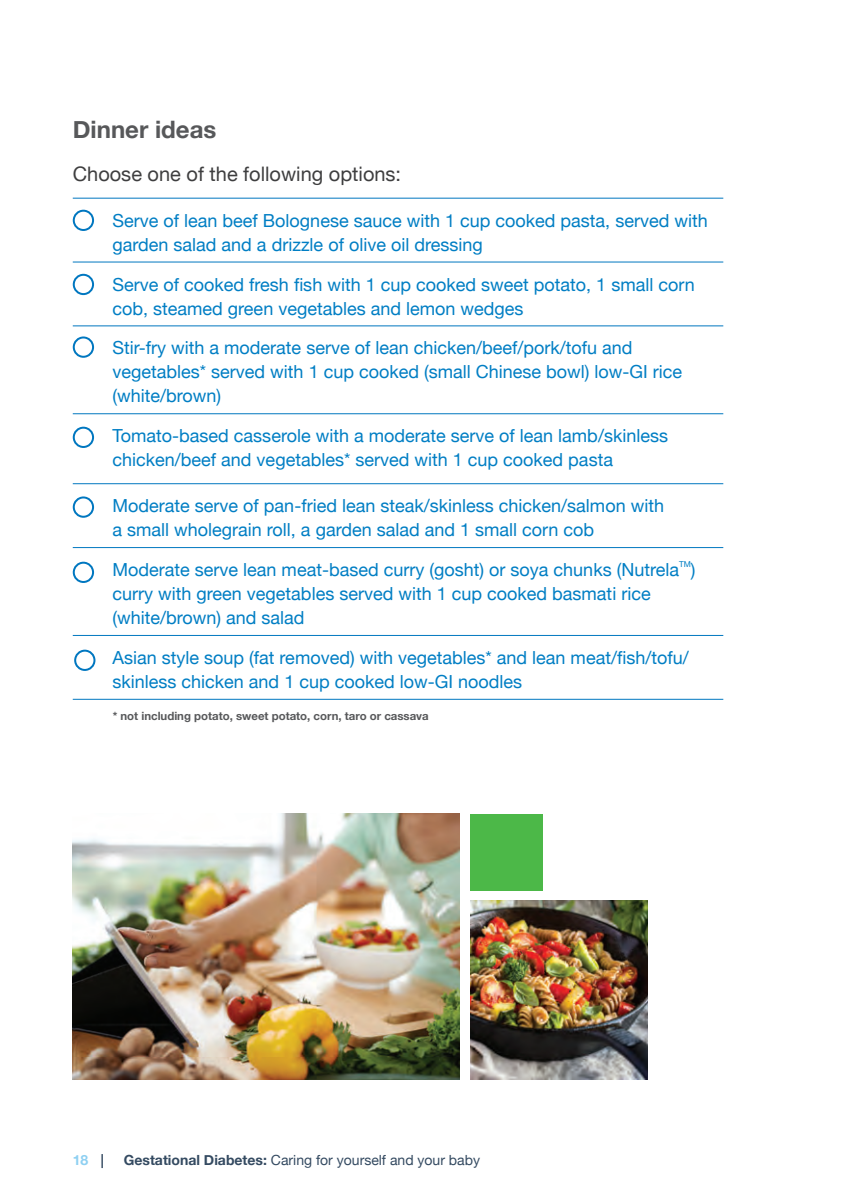
<style>
.page{position:relative;width:844px;height:1198px;background:#fff}
.page>*{position:absolute;margin:0;border:0;box-sizing:border-box;transform-origin:0 0}
.t1{font:700 24px "Helvetica Neue";color:#57585a}
.t2{font:20px "Helvetica Neue";color:#3e3e3f}
.t3{font:18px/24px "Helvetica Neue";color:#007ec4}
.t4{font:14px "Helvetica Neue";color:#344a61}
.t5{font:700 14px "Helvetica Neue";color:#8ed0f2}
.t6{font:700 11.4px "Helvetica Neue";color:#57585a}
.t7{font:8.2px "Helvetica Neue";color:#007ec4}
.s1{color:#344a61}
.s2{font-weight:700}
</style>
<div class="page">
<img style="left:470px;top:900px;width:177px;height:179px">
<div style="left:470px;top:814px;width:73px;height:76px;background:#4cb848"></div>
<hr style="left:73px;top:198px;width:650px;height:1px;background:#0077c0">
<hr style="left:73px;top:262px;width:650px;height:1px;background:#0077c0">
<hr style="left:73px;top:325px;width:650px;height:1px;background:#0077c0">
<hr style="left:73px;top:413px;width:650px;height:1px;background:#0077c0">
<hr style="left:73px;top:483px;width:650px;height:1px;background:#0077c0">
<hr style="left:73px;top:547px;width:650px;height:1px;background:#0077c0">
<hr style="left:73px;top:635px;width:650px;height:1px;background:#0077c0">
<hr style="left:73px;top:698px;width:650px;height:1px;background:#0077c0">
<div style="left:73px;top:210px;width:21px;height:21px;border:2px solid #0077c0;border-radius:50%"></div>
<div style="left:73px;top:274px;width:21px;height:21px;border:2px solid #0077c0;border-radius:50%"></div>
<div style="left:73px;top:336px;width:21px;height:22px;border:2px solid #0077c0;border-radius:50%"></div>
<div style="left:73px;top:426px;width:21px;height:22px;border:2px solid #0077c0;border-radius:50%"></div>
<div style="left:73px;top:496px;width:21px;height:21px;border:2px solid #0077c0;border-radius:50%"></div>
<div style="left:73px;top:561px;width:21px;height:22px;border:2px solid #0077c0;border-radius:50%"></div>
<div style="left:74px;top:649px;width:21px;height:21px;border:2px solid #0077c0;border-radius:50%"></div>
<img style="left:73px;top:813px;width:386px;height:266px">
<h1 class="t1" style="left:73px;top:111px;width:145px">Dinner ideas</h1>
<p class="t2" style="left:73px;top:160px;width:330px">Choose one of the following options:</p>
<p class="t3" style="left:112px;top:209px;width:596px">Serve of lean beef Bolognese sauce with 1 cup cooked pasta, served with garden salad and a drizzle of olive oil dressing</p>
<p class="t3" style="left:112px;top:273px;width:583px">Serve of cooked fresh fish with 1 cup cooked sweet potato, 1 small corn cob, steamed green vegetables and lemon wedges</p>
<p class="t3" style="left:112px;top:337px;width:571px">Stir-fry with a moderate serve of lean chicken/beef/pork/tofu and vegetables* served with 1 cup cooked (small Chinese bowl) low-GI rice (white/brown)</p>
<p class="t3" style="left:112px;top:425px;width:557px">Tomato-based casserole with a moderate serve of lean lamb/skinless chicken/beef and vegetables* served with 1 cup cooked pasta</p>
<p class="t3" style="left:112px;top:494px;width:553px">Moderate serve of pan-fried lean steak/skinless chicken/salmon with a small wholegrain roll, a garden salad and 1 small corn cob</p>
<p class="t3" style="left:112px;top:558px;width:568px">Moderate serve lean meat-based curry (gosht) or soya chunks (Nutrela</p>
<p class="t7" style="left:678px;top:558px;width:13px">TM</p>
<p class="t3" style="left:690px;top:558px;width:6px">)</p>
<p class="t3" style="left:112px;top:582px;width:539px">curry with green vegetables served with 1 cup cooked basmati rice (white/brown) and salad</p>
<p class="t3" style="left:112px;top:646px;width:577px">Asian style soup (fat removed) with vegetables* and lean meat/fish/tofu/ skinless chicken and 1 cup cooked low-GI noodles</p>
<p class="t6" style="left:113px;top:707px;width:317px">* not including potato, sweet potato, corn, taro or cassava</p>
<p class="t5" style="left:73px;top:1149px;width:33px">18 <span class="s1">|</span></p>
<p class="t4" style="left:124px;top:1150px;width:357px"><span class="s2">Gestational Diabetes:</span> Caring for yourself and your baby</p>
</div>
